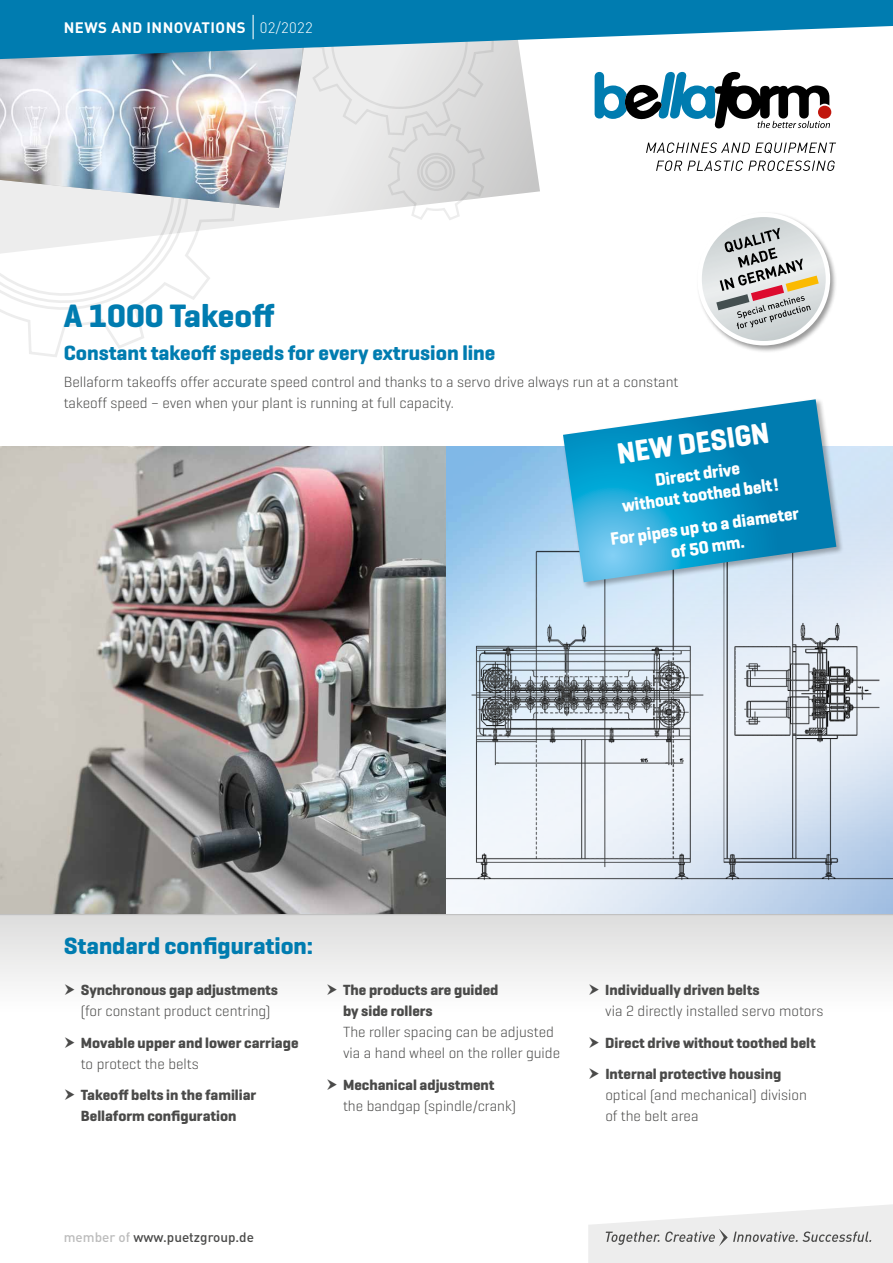
<style>
.page{position:relative;width:893px;height:1263px;background:#fff}
.page>*{position:absolute;margin:0;border:0;box-sizing:border-box;transform-origin:0 0}
.t1{font:700 33px "Geogrotesque";color:#007cb0}
.t2{font:700 30px "Geogrotesque";color:#fff;scale:.95 1}
.t3{font:700 24px "Geogrotesque";color:#007cb0}
.t4{font:700 21px "Geogrotesque";color:#007cb0}
.t5{font:700 18px/21px "Geogrotesque";color:#fff;text-align:center;scale:.95 1}
.t6{font:300 15px/21px "Geogrotesque";color:#4a4a49}
.t7{font:700 15px/21px "Geogrotesque";color:#4a4a49}
.t8{font:700 15px "DIN Pro";letter-spacing:.03em;color:#fff}
.t9{font:500 13.5px "DIN Pro";color:#4a4a49}
.s1{font-weight:300}
.s2{color:#bcbcbc}
</style>
<div class="page">
<img style="left:0;top:446px;width:446px;height:468px">
<svg style="left:446px;top:446px;width:447px;height:468px;background:#aaceed"></svg>
<img style="left:446px;top:523px;width:447px;height:383px">
<svg style="left:22px;top:268px;width:188px;height:89px"></svg>
<svg style="left:0;top:255px;width:200px;height:65px"></svg>
<svg style="left:0;top:59px;width:540px;height:196px"></svg>
<img style="left:0;top:59px;width:302px;height:149px">
<svg style="left:588px;top:1204px;width:305px;height:59px"></svg>
<svg style="left:0;top:0;width:893px;height:59px;fill:#007cb0"></svg>
<svg style="left:595px;top:72px;width:236px;height:56px"></svg>
<div style="left:0;top:914px;width:893px;height:128px;background:linear-gradient(to bottom,#dedede,#fff)"></div>
<div style="left:696px;top:211px;width:142px;height:142px;background:#000;opacity:.4"></div>
<div style="left:697px;top:213px;width:133px;height:132px;background:#fff;border-radius:50%"></div>
<img style="left:702px;top:217px;width:124px;height:124px;border-radius:62px">
<svg style="left:716px;top:228px;width:103px;height:101px;background:#c0bdba"></svg>
<div style="left:562px;top:398px;width:282px;height:192px;background:#000;opacity:.3"></div>
<svg style="left:563px;top:399px;width:273px;height:183px;background:#40a7cf"></svg>
<hr style="left:0;top:914px;width:893px;height:1px;background:#bcbcbc">
<svg style="left:656px;top:161px;width:179px;height:10px"></svg>
<svg style="left:646px;top:143px;width:190px;height:10px"></svg>
<svg style="left:253px;top:15px;width:1px;height:24px"></svg>
<svg style="left:65px;top:984px;width:9px;height:11px"></svg>
<svg style="left:65px;top:1036px;width:9px;height:6px"></svg>
<svg style="left:327px;top:984px;width:10px;height:11px"></svg>
<svg style="left:590px;top:984px;width:9px;height:11px"></svg>
<svg style="left:590px;top:1036px;width:9px;height:6px"></svg>
<p class="t8" style="left:64px;top:17px;width:251px">NEWS AND INNOVATIONS <span class="s1">02/2022</span></p>
<h1 class="t1" style="left:64px;top:295px;width:212px">A 1000 Takeoff</h1>
<h3 class="t4" style="left:64px;top:340px;width:433px">Constant takeoff speeds for every extrusion line</h3>
<p class="t6" style="left:64px;top:371px;width:616px">Bellaform takeoffs offer accurate speed control and thanks to a servo drive always run at a constant takeoff speed – even when your plant is running at full capacity.</p>
<h2 class="t2" style="left:615px;top:435px;width:163px;rotate:-8deg">NEW DESIGN</h2>
<p class="t5" style="left:618px;top:475px;width:168px;rotate:-8deg">Direct drive<br>without toothed belt!</p>
<p class="t5" style="left:609px;top:529px;width:202px;rotate:-8deg">For pipes up to a diameter of 50 mm.</p>
<h3 class="t3" style="left:64px;top:931px;width:251px">Standard configuration:</h3>
<p class="t7" style="left:81px;top:979px;width:199px">Synchronous gap adjustments</p>
<p class="t6" style="left:81px;top:1000px;width:191px">(for constant product centring)</p>
<p class="t7" style="left:81px;top:1032px;width:219px">Movable upper and lower carriage</p>
<p class="t6" style="left:81px;top:1052px;width:119px">to protect the belts</p>
<p class="t7" style="left:81px;top:1084px;width:177px">Takeoff belts in the familiar<br>Bellaform configuration</p>
<p class="t7" style="left:343px;top:979px;width:157px">The products are guided by side rollers</p>
<p class="t6" style="left:343px;top:1021px;width:219px">The roller spacing can be adjusted via a hand wheel on the roller guide</p>
<p class="t7" style="left:343px;top:1074px;width:153px">Mechanical adjustment</p>
<p class="t6" style="left:343px;top:1094px;width:174px">the bandgap (spindle/crank)</p>
<p class="t9" style="left:64px;top:1228px;width:192px"><span class="s2">member of</span> www.puetzgroup.de</p>
<p class="t7" style="left:605px;top:979px;width:156px">Individually driven belts</p>
<p class="t6" style="left:605px;top:1000px;width:220px">via 2 directly installed servo motors</p>
<p class="t7" style="left:605px;top:1027px;width:212px;line-height:31.5px">Direct drive without toothed belt<br>Internal protective housing</p>
<p class="t6" style="left:605px;top:1084px;width:203px">optical (and mechanical) division of the belt area</p>
</div>
